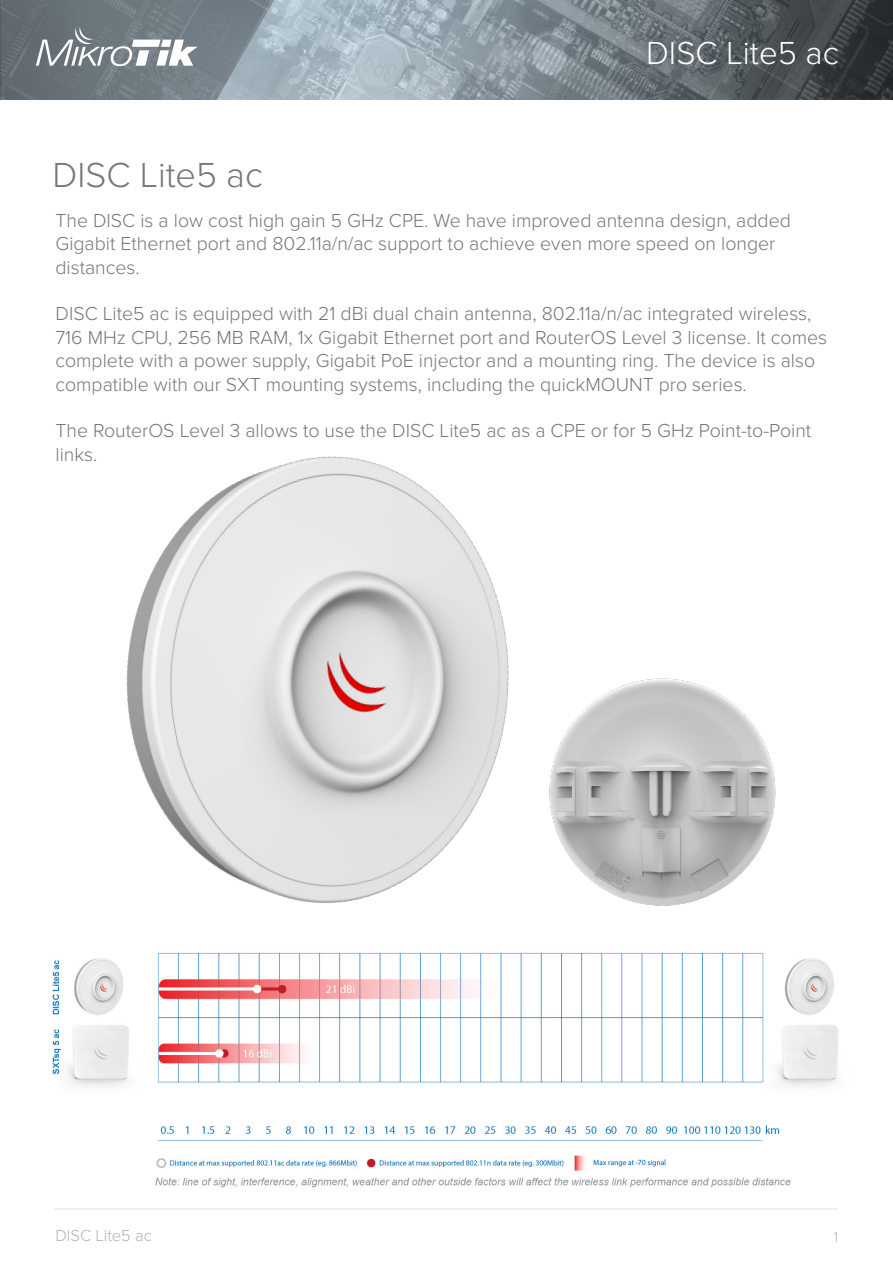
<style>
.page{position:relative;width:893px;height:1263px;background:#fff}
.page>*{position:absolute;margin:0;border:0;box-sizing:border-box;transform-origin:0 0}
.t1{font:300 36px "Proxima Nova";color:#757679}
.t2{font:300 33px "Proxima Nova";color:#fff}
.Teksts{font:300 19.5px/23.4px "Proxima Nova";color:#757679}
.t3{font:300 16.5px "Proxima Nova";color:#b2b3b7}
.t4{font:300 15px "Proxima Nova Cond";color:#b2b3b7}
</style>
<div class="page">
<img style="left:0;top:0;width:893px;height:100px">
<svg style="left:36px;top:27px;width:162px;height:39px"></svg>
<hr style="left:54px;top:1209px;width:784px;height:1px;background:#e1e2e4">
<img style="left:126px;top:456px;width:383px;height:448px">
<img style="left:549px;top:678px;width:227px;height:228px">
<img style="left:52px;top:952px;width:787px;height:236px">
<p class="t2" style="left:646px;top:28px;width:194px">DISC Lite5 ac</p>
<p class="t1" style="left:52px;top:149px;width:212px">DISC Lite5 ac</p>
<p class="Teksts" style="left:56px;top:207px;width:737px">The DISC is a low cost high gain 5 GHz CPE. We have improved antenna design, added<br>Gigabit Ethernet port and 802.11a/n/ac support to achieve even more speed on longer distances.</p>
<p class="Teksts" style="left:56px;top:301px;width:773px">DISC Lite5 ac is equipped with 21 dBi dual chain antenna, 802.11a/n/ac integrated wireless, 716 MHz CPU, 256 MB RAM, 1x Gigabit Ethernet port and RouterOS Level 3 license. It comes complete with a power supply, Gigabit PoE injector and a mounting ring. The device is also compatible with our SXT mounting systems, including the quickMOUNT pro series.</p>
<p class="Teksts" style="left:56px;top:418px;width:757px">The RouterOS Level 3 allows to use the DISC Lite5 ac as a CPE or for 5 GHz Point-to-Point links.</p>
<p class="t3" style="left:56px;top:1223px;width:98px">DISC Lite5 ac</p>
<p class="t4" style="left:834px;top:1226px;width:6px">1</p>
</div>
